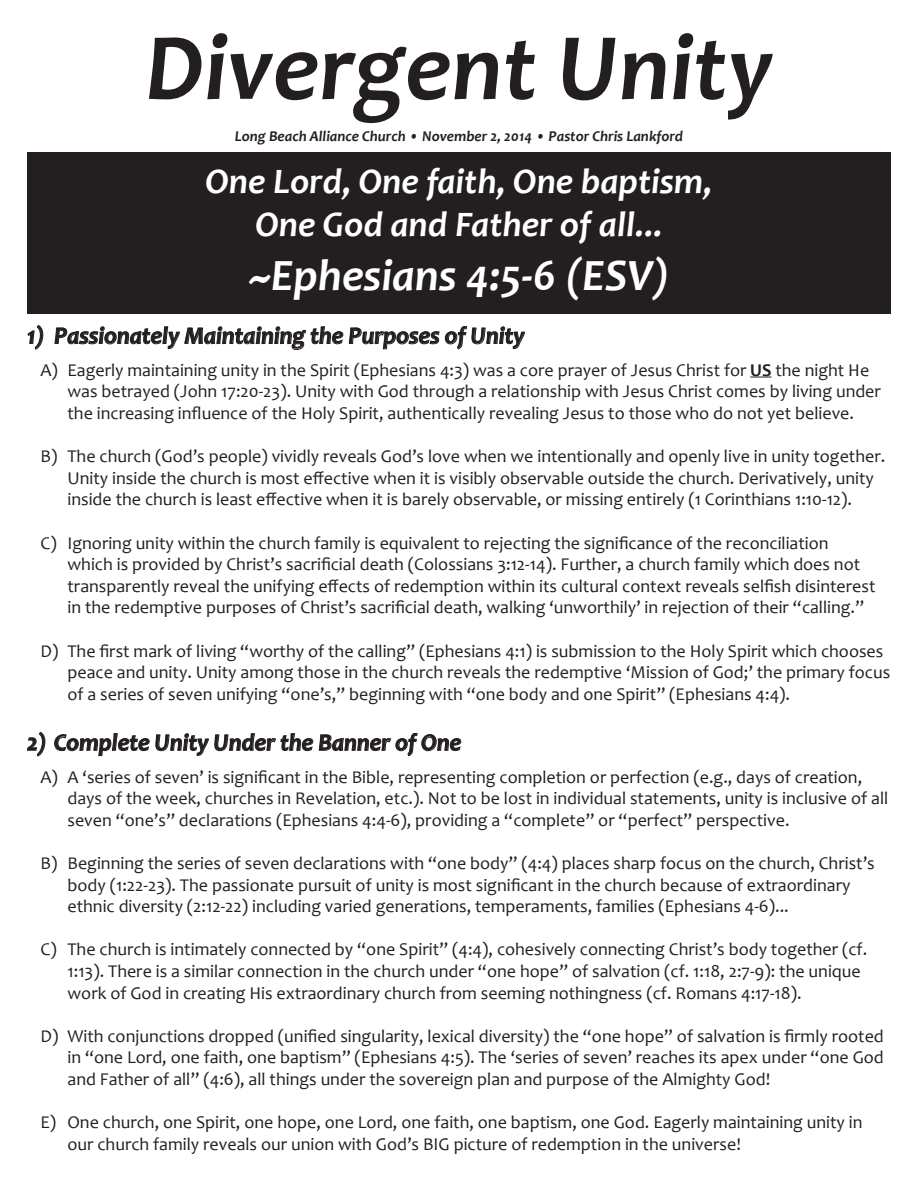
<style>
.page{position:relative;width:918px;height:1188px;background:#fff}
.page>*{position:absolute;margin:0;border:0;box-sizing:border-box;transform-origin:0 0}
.t1{font:italic 700 96px "Candara";color:#231f20}
.t2{font:italic 700 45px "Candara";color:#fff}
.t3{font:italic 700 36px "Candara";color:#fff}
.t4{font:italic 700 24px "Candara";color:#231f20}
.t5{font:18px/21.6px "Candara";color:#231f20}
.t6{font:italic 700 15px "Candara";color:#231f20}
.s1{font-weight:700}
</style>
<div class="page">
<div style="left:27px;top:152px;width:864px;height:161px;background:#231f20"></div>
<svg style="left:750px;top:377px;width:22px;height:1px"></svg>
<svg style="left:27px;top:325px;width:17px;height:25px"></svg>
<svg style="left:54px;top:326px;width:471px;height:24px"></svg>
<svg style="left:27px;top:732px;width:19px;height:25px"></svg>
<svg style="left:54px;top:733px;width:408px;height:23px"></svg>
<p class="t1" style="left:145px;top:7px;width:630px">Divergent Unity</p>
<p class="t6" style="left:235px;top:126px;width:450px">Long Beach Alliance Church • November 2, 2014 • Pastor Chris Lankford</p>
<p class="t3" style="left:206px;top:159px;width:508px">One Lord, One faith, One baptism,</p>
<p class="t3" style="left:255px;top:202px;width:409px">One God and Father of all...</p>
<p class="t2" style="left:249px;top:248px;width:422px">~Ephesians 4:5-6 (ESV)</p>
<p class="t4" style="left:27px;top:321px;width:499px">1) Passionately Maintaining the Purposes of Unity</p>
<p class="t5" style="left:68px;top:359px;width:815px;text-indent:-27px">A) Eagerly maintaining unity in the Spirit (Ephesians 4:3) was a core prayer of Jesus Christ for <span class="s1">US</span> the night He was betrayed (John 17:20-23). Unity with God through a relationship with Jesus Christ comes by living under the increasing influence of the Holy Spirit, authentically revealing Jesus to those who do not yet believe.</p>
<p class="t5" style="left:68px;top:445px;width:819px;text-indent:-27px">B) The church (God’s people) vividly reveals God’s love when we intentionally and openly live in unity together.<br>Unity inside the church is most effective when it is visibly observable outside the church. Derivatively, unity inside the church is least effective when it is barely observable, or missing entirely (1 Corinthians 1:10-12).</p>
<p class="t5" style="left:68px;top:532px;width:809px;text-indent:-27px">C) Ignoring unity within the church family is equivalent to rejecting the significance of the reconciliation which is provided by Christ’s sacrificial death (Colossians 3:12-14). Further, a church family which does not transparently reveal the unifying effects of redemption within its cultural context reveals selfish disinterest in the redemptive purposes of Christ’s sacrificial death, walking ‘unworthily’ in rejection of their “calling.”</p>
<p class="t5" style="left:68px;top:640px;width:824px;text-indent:-27px">D) The first mark of living “worthy of the calling” (Ephesians 4:1) is submission to the Holy Spirit which chooses peace and unity. Unity among those in the church reveals the redemptive ‘Mission of God;’ the primary focus of a series of seven unifying “one’s,” beginning with “one body and one Spirit” (Ephesians 4:4).</p>
<p class="t4" style="left:27px;top:727px;width:436px">2) Complete Unity Under the Banner of One</p>
<p class="t5" style="left:68px;top:766px;width:822px;text-indent:-27px">A) A ‘series of seven’ is significant in the Bible, representing completion or perfection (e.g., days of creation, days of the week, churches in Revelation, etc.). Not to be lost in individual statements, unity is inclusive of all seven “one’s” declarations (Ephesians 4:4-6), providing a “complete” or “perfect” perspective.</p>
<p class="t5" style="left:68px;top:852px;width:809px;text-indent:-27px">B) Beginning the series of seven declarations with “one body” (4:4) places sharp focus on the church, Christ’s body (1:22-23). The passionate pursuit of unity is most significant in the church because of extraordinary ethnic diversity (2:12-22) including varied generations, temperaments, families (Ephesians 4-6)...</p>
<p class="t5" style="left:68px;top:939px;width:801px;text-indent:-27px">C) The church is intimately connected by “one Spirit” (4:4), cohesively connecting Christ’s body together (cf.<br>1:13). There is a similar connection in the church under “one hope” of salvation (cf. 1:18, 2:7-9): the unique work of God in creating His extraordinary church from seeming nothingness (cf. Romans 4:17-18).</p>
<p class="t5" style="left:68px;top:1025px;width:818px;text-align:justify;text-indent:-27px">D) With conjunctions dropped (unified singularity, lexical diversity) the “one hope” of salvation is firmly rooted in “one Lord, one faith, one baptism” (Ephesians 4:5). The ‘series of seven’ reaches its apex under “one God and Father of all” (4:6), all things under the sovereign plan and purpose of the Almighty God!</p>
<p class="t5" style="left:68px;top:1111px;width:797px;text-indent:-27px">E) One church, one Spirit, one hope, one Lord, one faith, one baptism, one God. Eagerly maintaining unity in our church family reveals our union with God’s BIG picture of redemption in the universe!</p>
</div>
